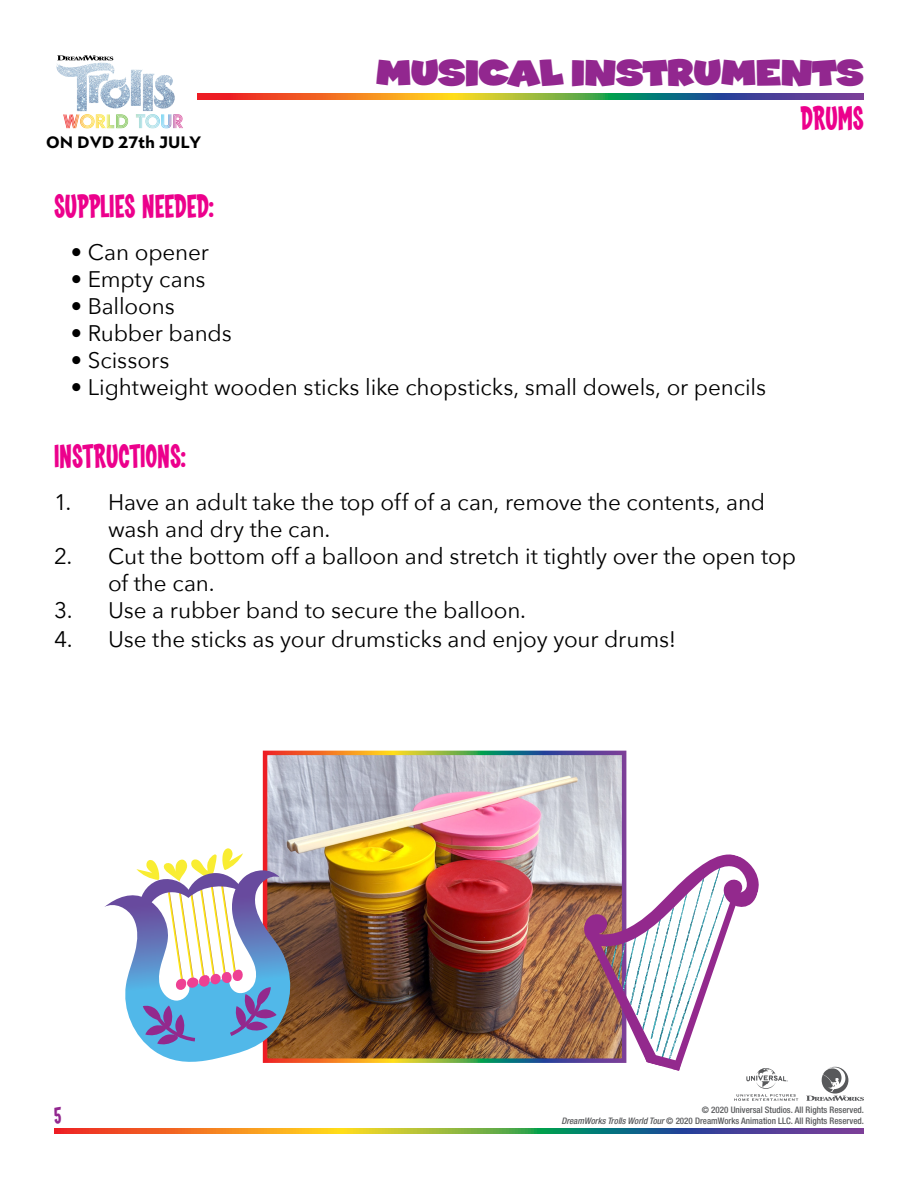
<style>
.page{position:relative;width:918px;height:1188px;background:#fff}
.page>*{position:absolute;margin:0;border:0;box-sizing:border-box;transform-origin:0 0}
.t1{font:900 37.5px "Typographyof Coop";letter-spacing:-.025em;color:#92278f}
.t2{font:700 33px "Typographyof Coop";letter-spacing:-.005em;color:#ec008c}
.t3{font:22.5px/27px "Avenir Next";letter-spacing:-.005em;color:#000}
.t4{font:700 22.5px "Typographyof Coop";color:#92278f}
.t5{font:700 16.5px "Rock Sans";color:#000}
.t6{font:500 condensed 9px "Helvetica Neue";color:#58595b}
.s1{font-style:italic}
</style>
<div class="page">
<svg style="left:54px;top:1128px;width:810px;height:6px;background:#917c51"></svg>
<svg style="left:806px;top:1067px;width:58px;height:34px"></svg>
<img style="left:56px;top:55px;width:127px;height:74px">
<svg style="left:198px;top:94px;width:666px;height:5px;background:#95774f"></svg>
<img style="left:268px;top:756px;width:353px;height:302px">
<svg style="left:104px;top:848px;width:190px;height:215px"></svg>
<svg style="left:582px;top:846px;width:216px;height:255px"></svg>
<p class="t5" style="left:46px;top:132px;width:156px">ON DVD 27th JULY</p>
<p class="t1" style="left:376px;top:47px;width:490px">MUSICAL INSTRUMENTS</p>
<p class="t2" style="left:801px;top:101px;width:65px">DRUMS</p>
<p class="t2" style="left:54px;top:189px;width:162px">SUPPLIES NEEDED:</p>
<p class="t3" style="left:71px;top:239px;width:140px">• Can opener</p>
<p class="t3" style="left:71px;top:266px;width:136px">• Empty cans</p>
<p class="t3" style="left:71px;top:293px;width:105px">• Balloons</p>
<p class="t3" style="left:71px;top:320px;width:162px">• Rubber bands</p>
<p class="t3" style="left:71px;top:347px;width:100px">• Scissors</p>
<p class="t3" style="left:71px;top:374px;width:697px">• Lightweight wooden sticks like chopsticks, small dowels, or pencils</p>
<p class="t2" style="left:54px;top:439px;width:134px">INSTRUCTIONS:</p>
<p class="t3" style="left:108px;top:489px;width:659px;text-indent:-54px">1. Have an adult take the top off of a can, remove the contents, and wash and dry the can.</p>
<p class="t3" style="left:108px;top:543px;width:690px;text-indent:-54px">2. Cut the bottom off a balloon and stretch it tightly over the open top of the can.</p>
<p class="t3" style="left:54px;top:597px;width:474px">3. Use a rubber band to secure the balloon.</p>
<p class="t3" style="left:54px;top:626px;width:624px">4. Use the sticks as your drumsticks and enjoy your drums!</p>
<p class="t6" style="left:702px;top:1105px;width:164px">© 2020 Universal Studios. All Rights Reserved.</p>
<p class="t4" style="left:54px;top:1104px;width:9px">5</p>
<p class="t6" style="left:561px;top:1115px;width:304px"><span class="s1">DreamWorks Trolls World Tour</span> © 2020 DreamWorks Animation LLC. All Rights Reserved.</p>
</div>
